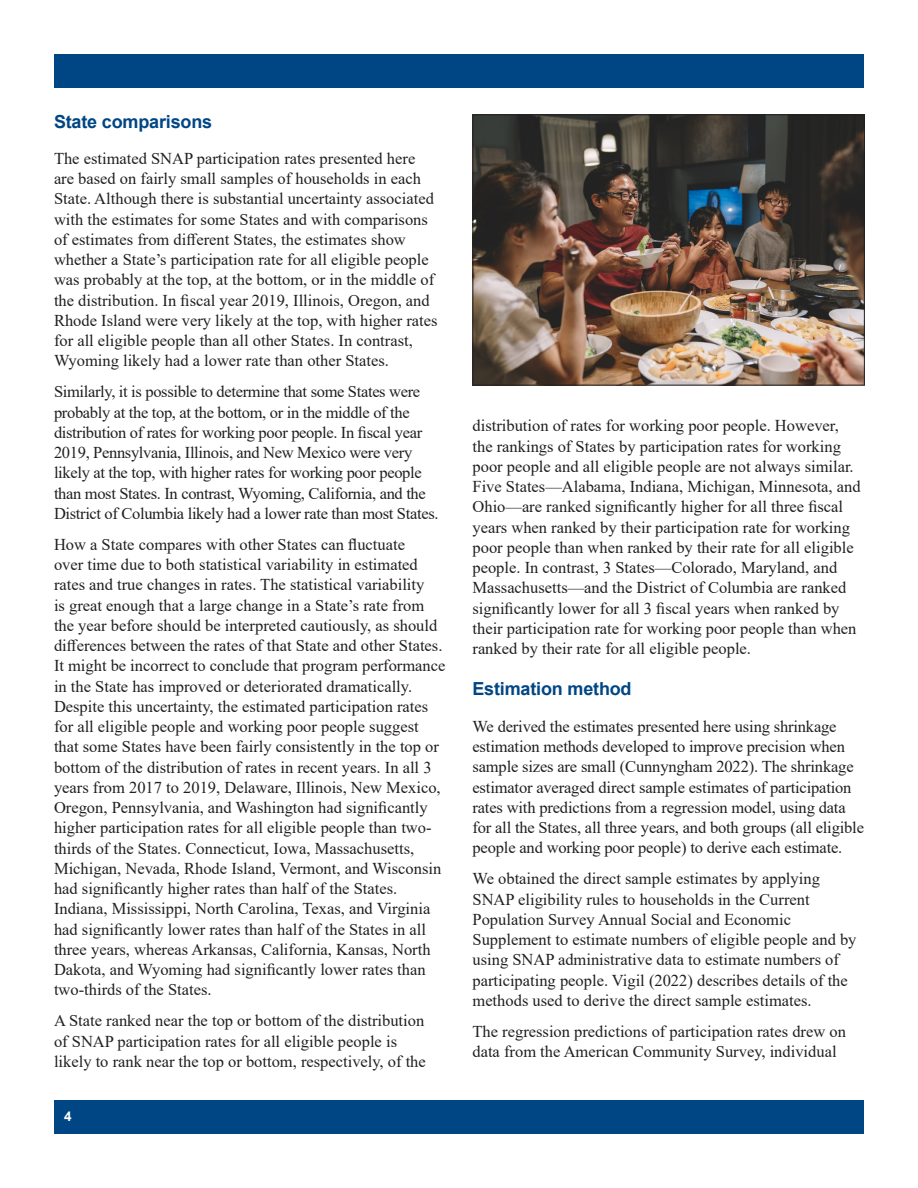
<style>
.page{position:relative;width:918px;height:1188px;background:#fff}
.page>*{position:absolute;margin:0;border:0;box-sizing:border-box;transform-origin:0 0}
.t1{font:700 18px "Arial";letter-spacing:-.01em;color:#004684}
.t2{font:16.5px/20.2px "Times New Roman";color:#231f20}
.t3{font:16.5px/20.2px "Times New Roman";letter-spacing:-.02em;color:#231f20}
.t4{font:700 13.5px "Arial";color:#fff}
</style>
<div class="page">
<div style="left:54px;top:54px;width:810px;height:34px;background:#004684"></div>
<div style="left:54px;top:1100px;width:810px;height:34px;background:#004684"></div>
<img style="left:474px;top:116px;width:389px;height:268px">
<div style="left:472px;top:114px;width:393px;height:272px;border:1px solid #231f20"></div>
<h2 class="t1" style="left:54px;top:109px;width:160px">State comparisons</h2>
<p class="t2" style="left:54px;top:148px;width:385px">The estimated SNAP participation rates presented here are based on fairly small samples of households in each State. Although there is substantial uncertainty associated with the estimates for some States and with comparisons of estimates from different States, the estimates show whether a State’s participation rate for all eligible people was probably at the top, at the bottom, or in the middle of the distribution. In fiscal year 2019, Illinois, Oregon, and Rhode Island were very likely at the top, with higher rates for all eligible people than all other States. In contrast, Wyoming likely had a lower rate than other States.</p>
<p class="t3" style="left:54px;top:381px;width:386px">Similarly, it is possible to determine that some States were probably at the top, at the bottom, or in the middle of the distribution of rates for working poor people. In fiscal year 2019, Pennsylvania, Illinois, and New Mexico were very likely at the top, with higher rates for working poor people than most States. In contrast, Wyoming, California, and the District of Columbia likely had a lower rate than most States.</p>
<p class="t2" style="left:54px;top:534px;width:393px">How a State compares with other States can fluctuate<br>over time due to both statistical variability in estimated rates and true changes in rates. The statistical variability<br>is great enough that a large change in a State’s rate from the year before should be interpreted cautiously, as should differences between the rates of that State and other States.<br>It might be incorrect to conclude that program performance in the State has improved or deteriorated dramatically.<br>Despite this uncertainty, the estimated participation rates for all eligible people and working poor people suggest that some States have been fairly consistently in the top or bottom of the distribution of rates in recent years. In all 3 years from 2017 to 2019, Delaware, Illinois, New Mexico, Oregon, Pennsylvania, and Washington had significantly higher participation rates for all eligible people than two&shy;thirds of the States. Connecticut, Iowa, Massachusetts, Michigan, Nevada, Rhode Island, Vermont, and Wisconsin had significantly higher rates than half of the States.<br>Indiana, Mississippi, North Carolina, Texas, and Virginia had significantly lower rates than half of the States in all three years, whereas Arkansas, California, Kansas, North Dakota, and Wyoming had significantly lower rates than two-thirds of the States.</p>
<p class="t2" style="left:54px;top:1010px;width:373px">A State ranked near the top or bottom of the distribution of SNAP participation rates for all eligible people is likely to rank near the top or bottom, respectively, of the</p>
<p class="t4" style="left:64px;top:1107px;width:9px">4</p>
<p class="t2" style="left:473px;top:415px;width:390px">distribution of rates for working poor people. However, the rankings of States by participation rates for working poor people and all eligible people are not always similar.<br>Five States—Alabama, Indiana, Michigan, Minnesota, and Ohio—are ranked significantly higher for all three fiscal years when ranked by their participation rate for working poor people than when ranked by their rate for all eligible people. In contrast, 3 States—Colorado, Maryland, and Massachusetts—and the District of Columbia are ranked significantly lower for all 3 fiscal years when ranked by their participation rate for working poor people than when ranked by their rate for all eligible people.</p>
<h2 class="t1" style="left:472px;top:676px;width:161px">Estimation method</h2>
<p class="t2" style="left:472px;top:716px;width:393px">We derived the estimates presented here using shrinkage estimation methods developed to improve precision when sample sizes are small (Cunnyngham 2022). The shrinkage estimator averaged direct sample estimates of participation rates with predictions from a regression model, using data for all the States, all three years, and both groups (all eligible people and working poor people) to derive each estimate.</p>
<p class="t2" style="left:472px;top:868px;width:386px">We obtained the direct sample estimates by applying SNAP eligibility rules to households in the Current Population Survey Annual Social and Economic Supplement to estimate numbers of eligible people and by using SNAP administrative data to estimate numbers of participating people. Vigil (2022) describes details of the methods used to derive the direct sample estimates.</p>
<p class="t2" style="left:472px;top:1021px;width:375px">The regression predictions of participation rates drew on data from the American Community Survey, individual</p>
</div>
